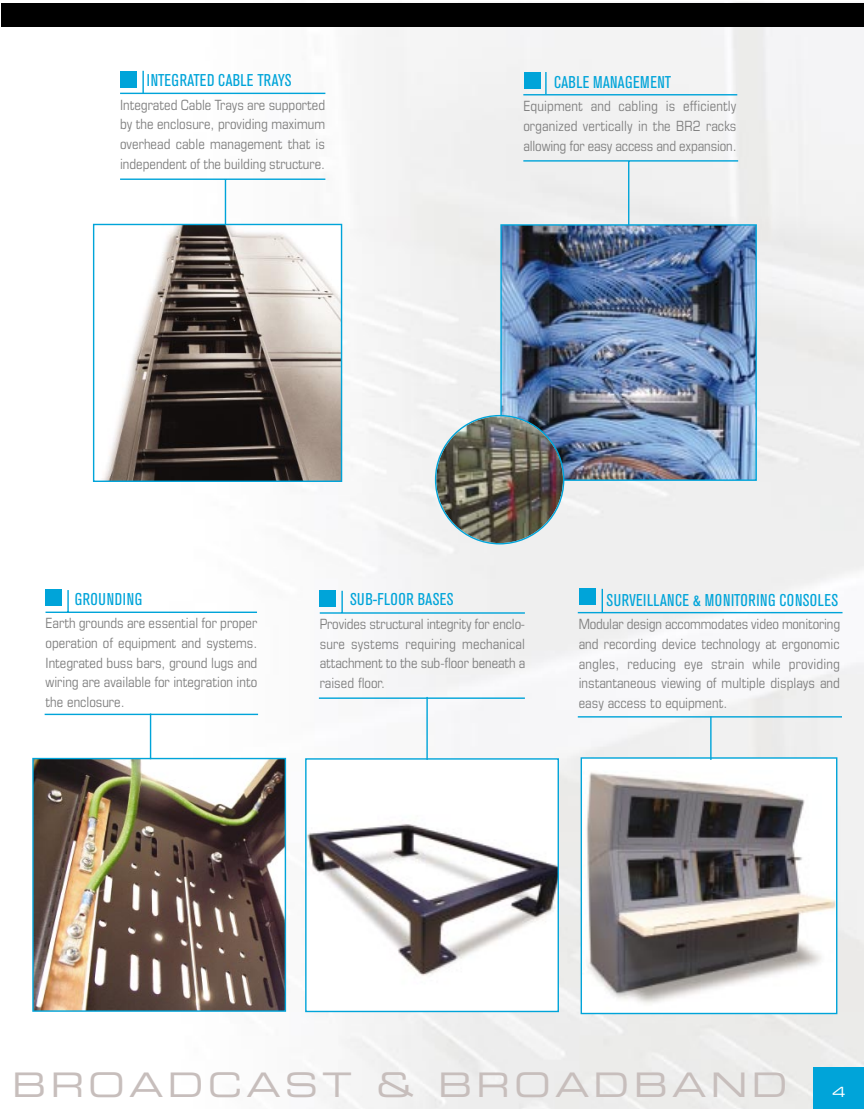
<style>
.page{position:relative;width:864px;height:1109px;background:#fff}
.page>*{position:absolute;margin:0;border:0;box-sizing:border-box;transform-origin:0 0}
.t1{font:33.9px "Eurostile Extended Two";letter-spacing:.125em;color:#c7bebc}
.t2{font:condensed 16.95px "Akzidenz Grotesk BE";letter-spacing:.02em;color:#00a4d9}
.t3{font:condensed 16.95px "Akzidenz Grotesk BE";letter-spacing:.04em;color:#00a4d9}
.t4{font:condensed 14.1px/19.8px "Eurostile";color:#808080;text-align:justify}
.t5{font:14.1px "Eurostile Extended Two";color:#fff}
</style>
<div class="page">
<img style="left:1px;top:2px;width:863px;height:1106px">
<p class="t2" style="left:147px;top:74px;width:146px">INTEGRATED CABLE TRAYS</p>
<p class="t2" style="left:554px;top:75px;width:119px">CABLE MANAGEMENT</p>
<p class="t4" style="left:120px;top:96px;width:207px">Integrated Cable Trays are supported by the enclosure, providing maximum overhead cable management that is independent of the building structure.</p>
<p class="t4" style="left:523px;top:98px;width:215px">Equipment and cabling is efficiently organized vertically in the BR2 racks allowing for easy access and expansion.</p>
<p class="t3" style="left:75px;top:592px;width:69px">GROUNDING</p>
<p class="t4" style="left:46px;top:614px;width:213px">Earth grounds are essential for proper operation of equipment and systems.<br>Integrated buss bars, ground lugs and wiring are available for integration into the enclosure.</p>
<p class="t2" style="left:350px;top:592px;width:105px">SUB-FLOOR BASES</p>
<p class="t4" style="left:320px;top:615px;width:207px">Provides structural integrity for enclo&shy;sure systems requiring mechanical attachment to the sub-floor beneath a raised floor.</p>
<p class="t2" style="left:607px;top:593px;width:233px">SURVEILLANCE &amp; MONITORING CONSOLES</p>
<p class="t4" style="left:579px;top:615px;width:263px">Modular design accommodates video monitoring and recording device technology at ergonomic angles, reducing eye strain while providing instantaneous viewing of multiple displays and easy access to equipment.</p>
<h1 class="t1" style="left:12px;top:1071px;width:777px">BROADCAST &amp; BROADBAND</h1>
<p class="t5" style="left:832px;top:1085px;width:15px">4</p>
</div>
